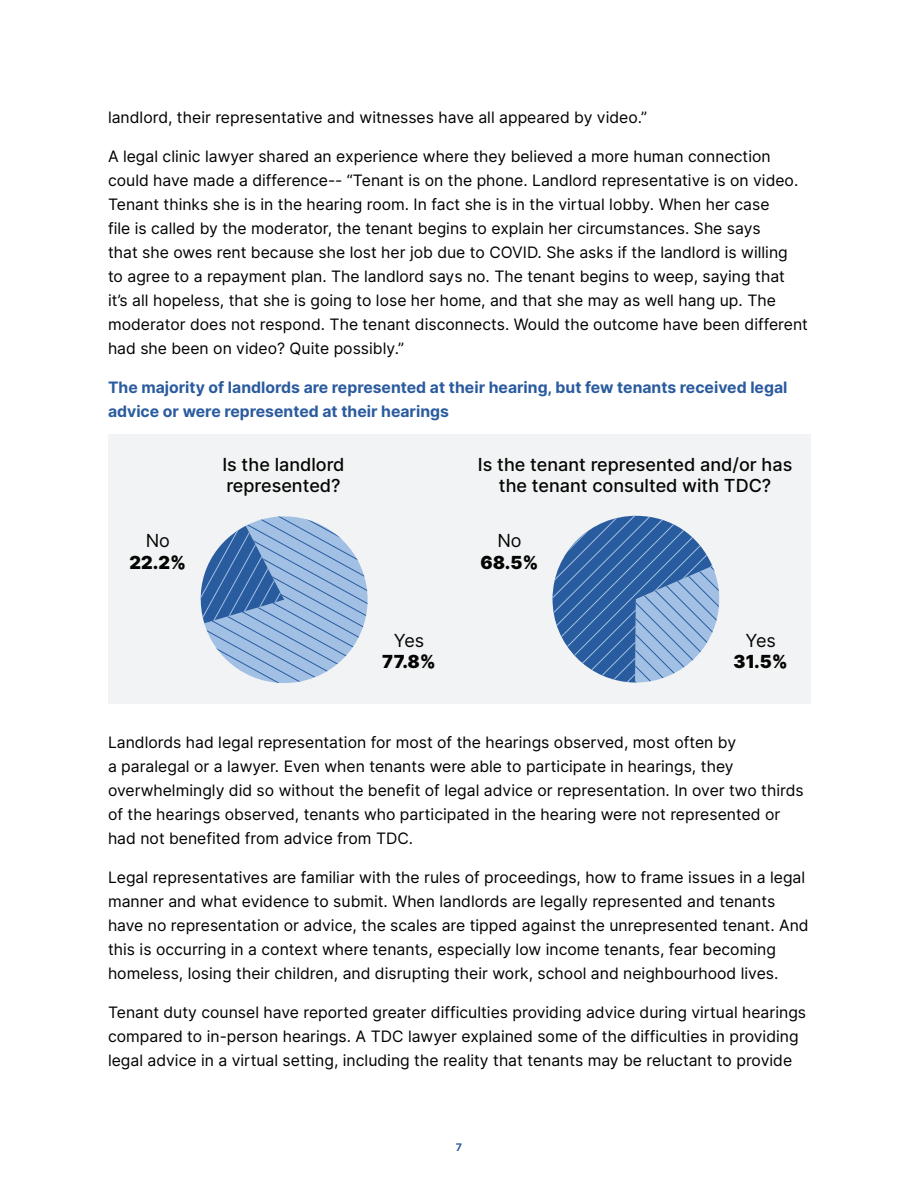
<style>
.page{position:relative;width:918px;height:1188px;background:#fff}
.page>*{position:absolute;margin:0;border:0;box-sizing:border-box;transform-origin:0 0}
.t1{font:500 18px/21.6px "Inter";color:#040503}
.t2{font:900 18px/21.6px "Inter";color:#040503;text-align:center}
.Default{font:15.75px/24px "Inter";color:#000}
.Table_heading{font:700 15.75px/24px "Inter";color:#2a5b9e}
.t3{font:700 10.5px "Inter";color:#2a5b9e}
.s1{font-weight:400}
</style>
<div class="page">
<div style="left:108px;top:434px;width:703px;height:270px;background:#f2f3f4"></div>
<svg style="left:200px;top:516px;width:168px;height:167px"></svg>
<svg style="left:552px;top:515px;width:168px;height:168px"></svg>
<p class="Default" style="left:108px;top:105px;width:541px">landlord, their representative and witnesses have all appeared by video.”</p>
<p class="Default" style="left:108px;top:144px;width:702px">A legal clinic lawyer shared an experience where they believed a more human connection could have made a difference-- “Tenant is on the phone. Landlord representative is on video.<br>Tenant thinks she is in the hearing room. In fact she is in the virtual lobby. When her case<br>file is called by the moderator, the tenant begins to explain her circumstances. She says<br>that she owes rent because she lost her job due to COVID. She asks if the landlord is willing<br>to agree to a repayment plan. The landlord says no. The tenant begins to weep, saying that it’s all hopeless, that she is going to lose her home, and that she may as well hang up. The moderator does not respond. The tenant disconnects. Would the outcome have been different had she been on video? Quite possibly.”</p>
<p class="Table_heading" style="left:108px;top:375px;width:681px">The majority of landlords are represented at their hearing, but few tenants received legal advice or were represented at their hearings</p>
<p class="t2" style="left:130px;top:532px;width:58px"><span class="s1">No<br></span>22.2%</p>
<p class="t1" style="left:222px;top:455px;width:124px">Is the landlord represented?</p>
<p class="t2" style="left:382px;top:631px;width:55px"><span class="s1">Yes<br></span>77.8%</p>
<p class="t1" style="left:478px;top:455px;width:316px;text-align:center">Is the tenant represented and/or has the tenant consulted with TDC?</p>
<p class="t2" style="left:480px;top:532px;width:60px"><span class="s1">No<br></span>68.5%</p>
<p class="t2" style="left:734px;top:631px;width:56px"><span class="s1">Yes<br></span>31.5%</p>
<p class="Default" style="left:108px;top:730px;width:697px">Landlords had legal representation for most of the hearings observed, most often by<br>a paralegal or a lawyer. Even when tenants were able to participate in hearings, they overwhelmingly did so without the benefit of legal advice or representation. In over two thirds of the hearings observed, tenants who participated in the hearing were not represented or had not benefited from advice from TDC.</p>
<p class="Default" style="left:108px;top:865px;width:702px">Legal representatives are familiar with the rules of proceedings, how to frame issues in a legal manner and what evidence to submit. When landlords are legally represented and tenants have no representation or advice, the scales are tipped against the unrepresented tenant. And this is occurring in a context where tenants, especially low income tenants, fear becoming homeless, losing their children, and disrupting their work, school and neighbourhood lives.</p>
<p class="Default" style="left:108px;top:1000px;width:700px">Tenant duty counsel have reported greater difficulties providing advice during virtual hearings compared to in-person hearings. A TDC lawyer explained some of the difficulties in providing legal advice in a virtual setting, including the reality that tenants may be reluctant to provide</p>
<p class="t3" style="left:456px;top:1140px;width:8px">7</p>
</div>
